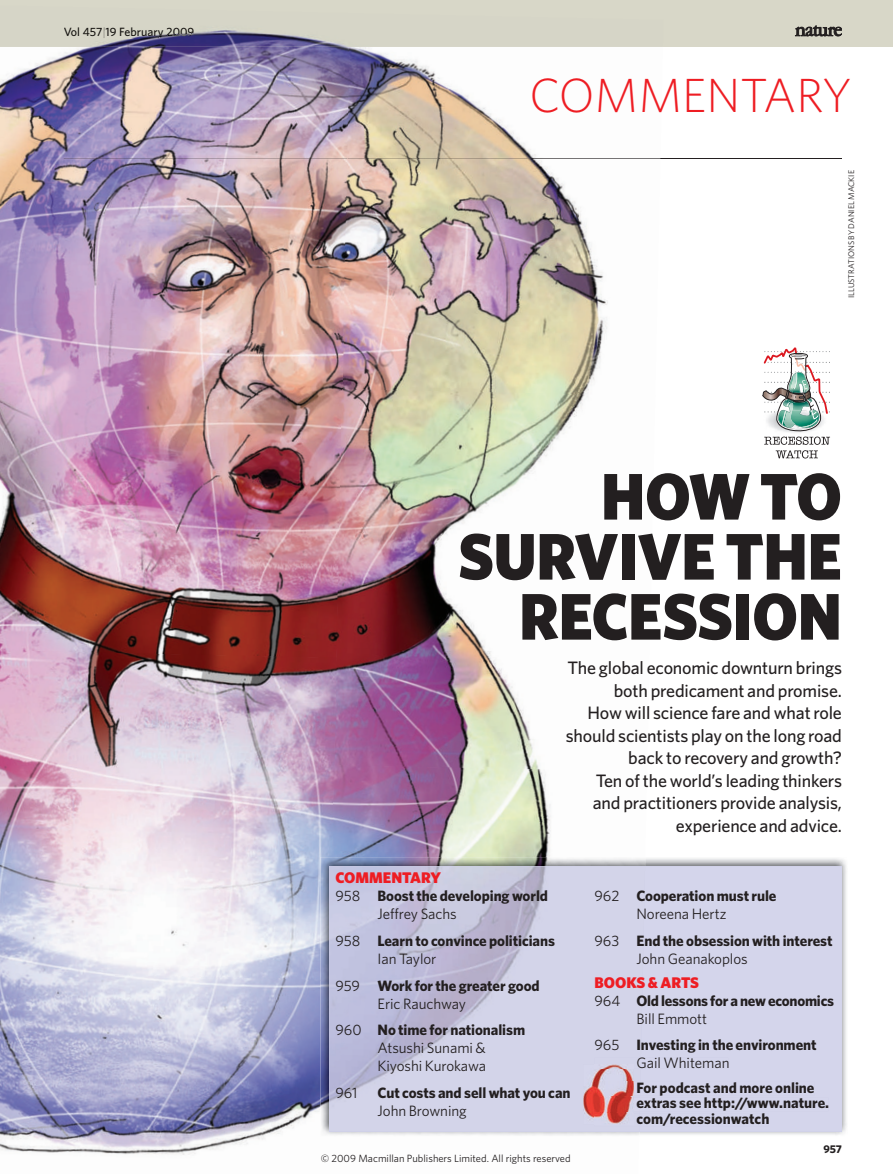
<style>
.page{position:relative;width:893px;height:1174px;background:#fff}
.page>*{position:absolute;margin:0;border:0;box-sizing:border-box;transform-origin:0 0}
.t1{font:900 66px/60px "Whitney";letter-spacing:-.005em;color:#231f20;text-align:right;scale:.95 1}
.t2{font:300 48px "Whitney";color:#ee1d23}
.t3{font:500 18px/22.5px "Whitney";letter-spacing:-.01em;color:#231f20;text-align:right}
.t4{font:900 15.45px "Whitney";color:#ee1d23}
.t5{font:700 15px/15.8px "Whitney";letter-spacing:-.005em;color:#231f20}
.t6{font:15px/18px "Whitney Book 2";letter-spacing:-.005em;color:#231f20}
.t7{font:500 12px "Whitney";color:#151310}
.t8{font:700 11.25px "Whitney";color:#231f20}
.t9{font:10.5px "Whitney";color:#231f20}
.t10{font:8.25px "Whitney Book 2";color:#231f20}
.s1{font-weight:300;color:#231f20}
.s2{font-family:"Whitney Book 2";font-weight:400}
</style>
<div class="page">
<hr style="left:64px;top:158px;width:778px;height:1px;background:#231f20">
<div style="left:0;top:0;width:893px;height:47px;background:#d8d7c8"></div>
<img style="left:0;top:47px;width:342px;height:280px">
<img style="left:342px;top:47px;width:319px;height:342px">
<img style="left:0;top:327px;width:344px;height:322px">
<img style="left:334px;top:389px;width:255px;height:376px">
<img style="left:0;top:649px;width:337px;height:323px">
<img style="left:332px;top:765px;width:219px;height:92px">
<img style="left:0;top:972px;width:321px;height:183px">
<img style="left:64px;top:158px;width:596px;height:1px">
<img style="left:93px;top:30px;width:254px;height:17px">
<img style="left:93px;top:30px;width:9px;height:6px">
<img style="left:106px;top:30px;width:88px;height:8px">
<img style="left:645px;top:858px;width:202px;height:277px">
<img style="left:321px;top:857px;width:324px;height:279px">
<div style="left:645px;top:866px;width:197px;height:265px;background:#d4d5eb"></div>
<img style="left:329px;top:866px;width:316px;height:265px">
<div style="left:641px;top:1057px;width:87px;height:11px;background:#d4d5eb"></div>
<img style="left:594px;top:1057px;width:47px;height:11px">
<div style="left:640px;top:1081px;width:174px;height:14px;background:#d4d5eb"></div>
<img style="left:633px;top:1081px;width:7px;height:14px">
<div style="left:640px;top:1097px;width:188px;height:14px;background:#d4d5eb"></div>
<img style="left:633px;top:1097px;width:7px;height:14px">
<div style="left:639px;top:1113px;width:130px;height:13px;background:#d4d5eb"></div>
<img style="left:594px;top:1113px;width:45px;height:13px">
<img style="left:583px;top:1064px;width:50px;height:60px">
<img style="left:594px;top:1064px;width:39px;height:4px">
<img style="left:594px;top:1113px;width:39px;height:11px">
<img style="left:762px;top:347px;width:68px;height:112px">
<svg style="left:795px;top:25px;width:47px;height:12px"></svg>
<p class="t7" style="left:64px;top:27px;width:132px">Vol 457<span class="s1">|</span>19 February 2009</p>
<h2 class="t2" style="left:529px;top:78px;width:324px">COMMENTARY</h2>
<p class="t10" style="left:848px;top:298px;width:129px;rotate:-90deg">ILLUSTRATIONS BY DANIEL MACKIE</p>
<h1 class="t1" style="left:458px;top:472px;width:406px">HOW TO<br>SURVIVE THE<br>RECESSION</h1>
<p class="t3" style="left:566px;top:658px;width:278px">The global economic downturn brings both predicament and promise.<br>How will science fare and what role should scientists play on the long road back to recovery and growth?<br>Ten of the world’s leading thinkers and practitioners provide analysis, experience and advice.</p>
<p class="t4" style="left:335px;top:872px;width:107px">COMMENTARY</p>
<p class="t5" style="left:335px;top:889px;width:214px"><span class="s2">958</span> Boost the developing world</p>
<p class="t6" style="left:377px;top:906px;width:81px">Jeffrey Sachs</p>
<p class="t5" style="left:335px;top:934px;width:221px"><span class="s2">958</span> Learn to convince politicians</p>
<p class="t6" style="left:377px;top:951px;width:60px">Ian Taylor</p>
<p class="t5" style="left:335px;top:978px;width:206px"><span class="s2">959</span> Work for the greater good</p>
<p class="t6" style="left:377px;top:995px;width:90px">Eric Rauchway</p>
<p class="t5" style="left:335px;top:1023px;width:191px"><span class="s2">960</span> No time for nationalism</p>
<p class="t6" style="left:377px;top:1040px;width:110px">Atsushi Sunami &amp;<br>Kiyoshi Kurokawa</p>
<p class="t6" style="left:335px;top:1084px;width:23px">961</p>
<p class="t5" style="left:377px;top:1085px;width:195px">Cut costs and sell what you can</p>
<p class="t6" style="left:377px;top:1102px;width:91px">John Browning</p>
<p class="t9" style="left:321px;top:1152px;width:251px">© 2009 Macmillan Publishers Limited. All rights reserved</p>
<p class="t5" style="left:594px;top:889px;width:183px"><span class="s2">962</span> Cooperation must rule</p>
<p class="t6" style="left:636px;top:906px;width:91px">Noreena Hertz</p>
<p class="t5" style="left:594px;top:933px;width:240px"><span class="s2">963</span> End the obsession with interest</p>
<p class="t6" style="left:636px;top:950px;width:113px">John Geanakoplos</p>
<p class="t4" style="left:594px;top:976px;width:106px">BOOKS &amp; ARTS</p>
<p class="t5" style="left:594px;top:994px;width:241px"><span class="s2">964</span> Old lessons for a new economics</p>
<p class="t6" style="left:636px;top:1011px;width:72px">Bill Emmott</p>
<p class="t5" style="left:594px;top:1038px;width:224px"><span class="s2">965</span> Investing in the environment</p>
<p class="t6" style="left:636px;top:1055px;width:95px">Gail Whiteman</p>
<p class="t5" style="left:636px;top:1080px;width:194px">For podcast and more online extras see http://www.nature. com/recessionwatch</p>
<p class="t8" style="left:823px;top:1144px;width:20px">957</p>
</div>
